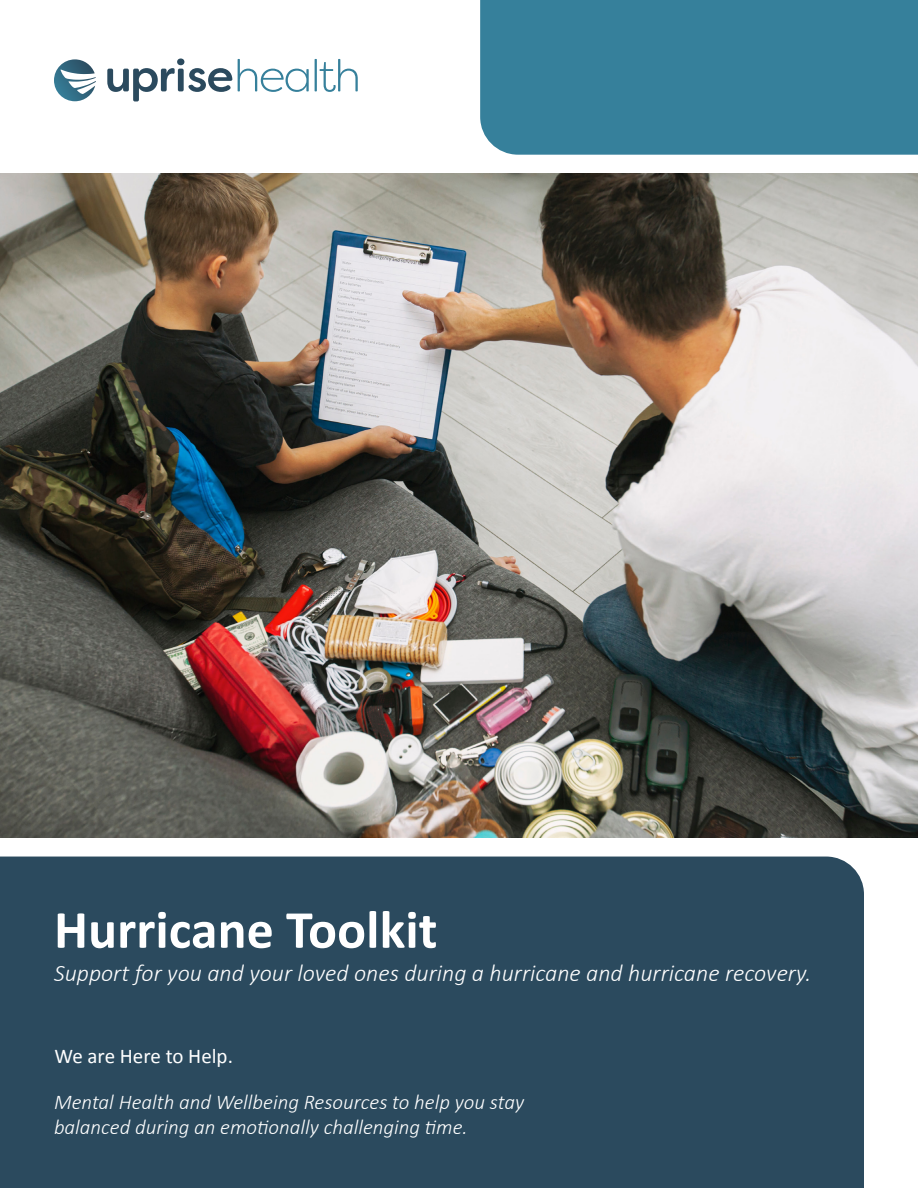
<style>
.page{position:relative;width:918px;height:1188px;background:#fff}
.page>*{position:absolute;margin:0;border:0;box-sizing:border-box;transform-origin:0 0}
.t1{font:700 54px "Calibri";color:#fff}
.t2{font:italic 300 24px "Calibri";color:#fff}
.t3{font:italic 300 21px/25.2px "Calibri";color:#fff}
.t4{font:21px "Calibri";color:#fff}
</style>
<div class="page">
<img style="left:0;top:173px;width:918px;height:665px">
<div style="left:0;top:857px;width:864px;height:331px;background:#2b4a5e"></div>
<div style="left:480px;top:0;width:438px;height:155px;background:#36809b"></div>
<svg style="left:54px;top:59px;width:42px;height:42px"></svg>
<svg style="left:107px;top:58px;width:125px;height:43px"></svg>
<svg style="left:238px;top:59px;width:71px;height:33px"></svg>
<hr style="left:315px;top:59px;width:2px;height:32px;background:#36809b">
<svg style="left:320px;top:59px;width:38px;height:33px"></svg>
<p class="t1" style="left:54px;top:892px;width:385px">Hurricane Toolkit</p>
<p class="t2" style="left:54px;top:958px;width:759px">Support for you and your loved ones during a hurricane and hurricane recovery.</p>
<p class="t4" style="left:54px;top:1042px;width:180px">We are Here to Help.</p>
<p class="t3" style="left:54px;top:1089px;width:472px">Mental Health and Wellbeing Resources to help you stay balanced during an emotionally challenging time.</p>
</div>
